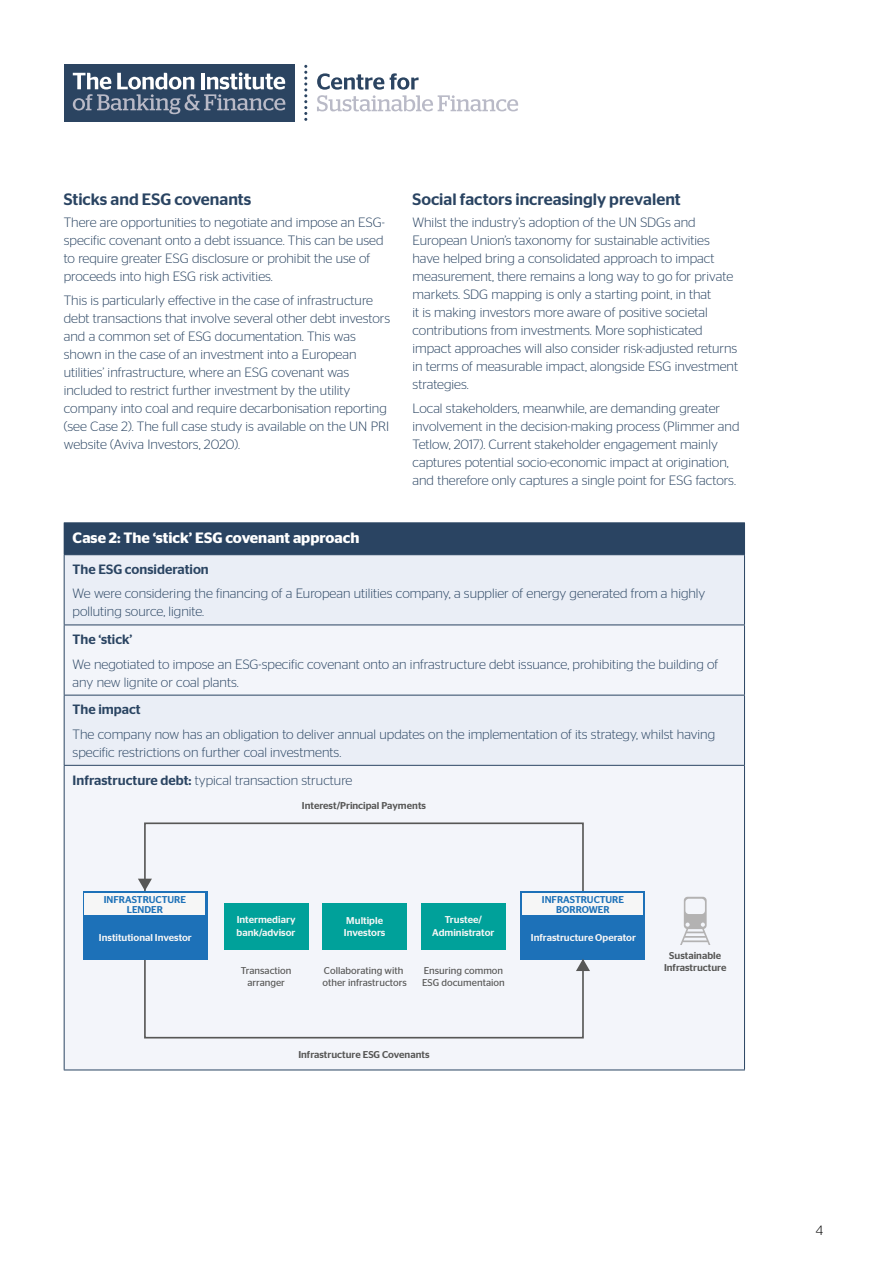
<style>
.page{position:relative;width:893px;height:1263px;background:#fff}
.page>*{position:absolute;margin:0;border:0;box-sizing:border-box;transform-origin:0 0}
.t1{font:500 16.5px "Stag Sans";color:#2a4462}
.t2{font:600 15px "Stag Sans";color:#fff}
.t3{font:300 13.5px/18px "Stag Sans";color:#2a4462}
.t4{font:500 13.5px "Stag Sans";color:#2a4462}
.t5{font:300 13.5px "Stag Sans";color:#000}
.t6{font:500 9.9px/12.3px "Stag Sans";color:#f6f6f6}
.t7{font:9.9px/12.3px "Stag Sans";color:#575756}
.t8{font:500 9.9px/12.3px "Stag Sans";color:#575756;text-align:center}
.t9{font:500 9.9px/9.9px "Stag Sans";color:#1d71b8;text-align:center}
.s1{font-weight:500}
</style>
<div class="page">
<div style="left:64px;top:64px;width:230px;height:57px;background:#2b4461"></div>
<svg style="left:73px;top:72px;width:212px;height:42px"></svg>
<svg style="left:317px;top:73px;width:201px;height:38px"></svg>
<svg style="left:304px;top:65px;width:3px;height:56px"></svg>
<div style="left:64px;top:523px;width:680px;height:32px;background:#2a4462"></div>
<div style="left:65px;top:555px;width:679px;height:69px;background:#eaeef6"></div>
<svg style="left:65px;top:625px;width:679px;height:444px;fill:#f3f5fa"></svg>
<hr style="left:64px;top:522px;width:681px;height:1px;background:#2a4462">
<hr style="left:744px;top:523px;width:1px;height:31px;background:#2a4462">
<hr style="left:64px;top:554px;width:681px;height:1px;background:#2a4462">
<hr style="left:64px;top:555px;width:1px;height:69px;background:#2a4462">
<hr style="left:744px;top:555px;width:1px;height:69px;background:#2a4462">
<hr style="left:64px;top:624px;width:681px;height:1px;background:#2a4462">
<hr style="left:64px;top:625px;width:1px;height:70px;background:#2a4462">
<hr style="left:744px;top:625px;width:1px;height:70px;background:#2a4462">
<hr style="left:64px;top:695px;width:681px;height:1px;background:#2a4462">
<hr style="left:64px;top:695px;width:1px;height:70px;background:#2a4462">
<hr style="left:744px;top:695px;width:1px;height:70px;background:#2a4462">
<hr style="left:64px;top:765px;width:681px;height:1px;background:#2a4462">
<hr style="left:64px;top:766px;width:1px;height:303px;background:#2a4462">
<hr style="left:744px;top:766px;width:1px;height:303px;background:#2a4462">
<hr style="left:64px;top:1069px;width:681px;height:1px;background:#2a4462">
<div style="left:144px;top:822px;width:440px;height:216px;border:2px solid #575756"></div>
<div style="left:224px;top:903px;width:84px;height:47px;background:#00a19a"></div>
<div style="left:83px;top:891px;width:125px;height:69px;background:#1d71b8"></div>
<div style="left:521px;top:891px;width:124px;height:69px;background:#1d71b8"></div>
<div style="left:322px;top:903px;width:85px;height:47px;background:#00a19a"></div>
<div style="left:421px;top:903px;width:85px;height:47px;background:#00a19a"></div>
<div style="left:85px;top:893px;width:120px;height:22px;background:#f6f6f6"></div>
<div style="left:523px;top:893px;width:120px;height:22px;background:#f6f6f6"></div>
<svg style="left:576px;top:959px;width:14px;height:12px"></svg>
<svg style="left:138px;top:879px;width:14px;height:12px"></svg>
<svg style="left:680px;top:897px;width:30px;height:48px"></svg>
<p class="t1" style="left:64px;top:189px;width:189px">Sticks and ESG covenants</p>
<p class="t3" style="left:64px;top:213px;width:322px">There are opportunities to negotiate and impose an ESG&shy;specific covenant onto a debt issuance. This can be used to require greater ESG disclosure or prohibit the use of proceeds into high ESG risk activities.</p>
<p class="t3" style="left:64px;top:291px;width:328px">This is particularly effective in the case of infrastructure debt transactions that involve several other debt investors and a common set of ESG documentation. This was shown in the case of an investment into a European utilities’ infrastructure, where an ESG covenant was included to restrict further investment by the utility company into coal and require decarbonisation reporting (see Case 2). The full case study is available on the UN PRI website (Aviva Investors, 2020).</p>
<p class="t1" style="left:412px;top:189px;width:270px">Social factors increasingly prevalent</p>
<p class="t3" style="left:412px;top:213px;width:327px">Whilst the industry’s adoption of the UN SDGs and European Union’s taxonomy for sustainable activities have helped bring a consolidated approach to impact measurement, there remains a long way to go for private markets. SDG mapping is only a starting point, in that<br>it is making investors more aware of positive societal contributions from investments. More sophisticated impact approaches will also consider risk-adjusted returns in terms of measurable impact, alongside ESG investment strategies.</p>
<p class="t3" style="left:412px;top:399px;width:329px">Local stakeholders, meanwhile, are demanding greater involvement in the decision-making process (Plimmer and Tetlow, 2017). Current stakeholder engagement mainly captures potential socio-economic impact at origination, and therefore only captures a single point for ESG factors.</p>
<p class="t2" style="left:73px;top:529px;width:288px">Case 2: The ‘stick’ ESG covenant approach</p>
<p class="t4" style="left:73px;top:561px;width:138px">The ESG consideration</p>
<p class="t3" style="left:73px;top:584px;width:634px">We were considering the financing of a European utilities company, a supplier of energy generated from a highly polluting source, lignite.</p>
<p class="t4" style="left:73px;top:632px;width:61px">The ‘stick’</p>
<p class="t3" style="left:73px;top:655px;width:647px">We negotiated to impose an ESG-specific covenant onto an infrastructure debt issuance, prohibiting the building of any new lignite or coal plants.</p>
<p class="t4" style="left:73px;top:702px;width:70px">The impact</p>
<p class="t3" style="left:73px;top:725px;width:644px">The company now has an obligation to deliver annual updates on the implementation of its strategy, whilst having specific restrictions on further coal investments.</p>
<p class="t3" style="left:73px;top:771px;width:281px"><span class="s1">Infrastructure debt:</span> typical transaction structure</p>
<p class="t9" style="left:104px;top:895px;width:84px">INFRASTRUCTURE<br>LENDER</p>
<p class="t6" style="left:99px;top:931px;width:94px">Institutional Investor</p>
<p class="t8" style="left:302px;top:800px;width:126px">Interest/Principal Payments</p>
<p class="t6" style="left:237px;top:914px;width:60px">Intermediary bank/advisor</p>
<p class="t7" style="left:241px;top:964px;width:52px;text-align:center">Transaction arranger</p>
<p class="t7" style="left:323px;top:964px;width:86px">Collaborating with other infrastructors</p>
<p class="t6" style="left:344px;top:914px;width:43px">Multiple<br>Investors</p>
<p class="t6" style="left:432px;top:914px;width:64px;text-align:center">Trustee/<br>Administrator</p>
<p class="t7" style="left:422px;top:964px;width:84px">Ensuring common<br>ESG documentaion</p>
<p class="t8" style="left:298px;top:1049px;width:133px">Infrastructure ESG Covenants</p>
<p class="t9" style="left:542px;top:895px;width:84px">INFRASTRUCTURE<br>BORROWER</p>
<p class="t6" style="left:531px;top:931px;width:107px">Infrastructure Operator</p>
<p class="t8" style="left:664px;top:949px;width:64px">Sustainable<br>Infrastructure</p>
<p class="t5" style="left:816px;top:1223px;width:9px">4</p>
</div>
